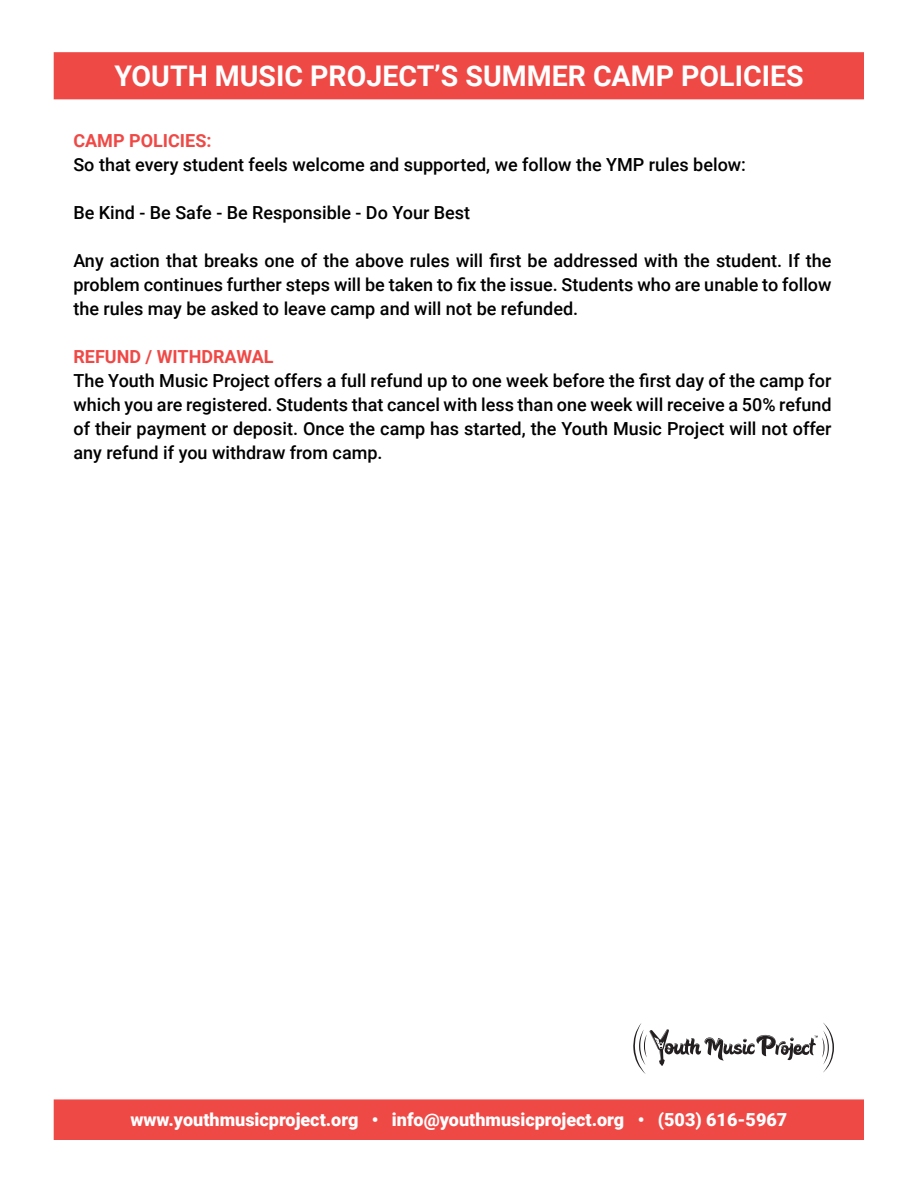
<style>
.page{position:relative;width:918px;height:1188px;background:#fff}
.page>*{position:absolute;margin:0;border:0;box-sizing:border-box;transform-origin:0 0}
.t1{font:700 28.5px "Roboto";color:#fff}
.t2{font:500 18px/24px "Roboto";color:#000;text-align:justify}
.t3{font:900 18px "Roboto";color:#fff}
.t4{font:700 18px "Roboto";color:#ef4946}
</style>
<div class="page">
<div style="left:54px;top:52px;width:810px;height:47px;background:#ef4946;border:2px solid #ef4946"></div>
<div style="left:54px;top:1099px;width:810px;height:41px;background:#ef4946;border:2px solid #ef4946"></div>
<svg style="left:633px;top:1023px;width:201px;height:51px"></svg>
<h1 class="t1" style="left:114px;top:55px;width:691px">YOUTH MUSIC PROJECT’S SUMMER CAMP POLICIES</h1>
<p class="t4" style="left:73px;top:128px;width:140px">CAMP POLICIES:</p>
<p class="t2" style="left:73px;top:152px;width:674px">So that every student feels welcome and supported, we follow the YMP rules below:</p>
<p class="t2" style="left:73px;top:200px;width:398px">Be Kind - Be Safe - Be Responsible - Do Your Best</p>
<p class="t2" style="left:73px;top:248px;width:760px">Any action that breaks one of the above rules will first be addressed with the student. If the problem continues further steps will be taken to fix the issue. Students who are unable to follow the rules may be asked to leave camp and will not be refunded.</p>
<p class="t4" style="left:73px;top:344px;width:202px">REFUND / WITHDRAWAL</p>
<p class="t2" style="left:73px;top:368px;width:760px">The Youth Music Project offers a full refund up to one week before the first day of the camp for which you are registered. Students that cancel with less than one week will receive a 50% refund of their payment or deposit. Once the camp has started, the Youth Music Project will not offer any refund if you withdraw from camp.</p>
<p class="t3" style="left:130px;top:1107px;width:658px">www.youthmusicproject.org • info@youthmusicproject.org • (503) 616-5967</p>
</div>
